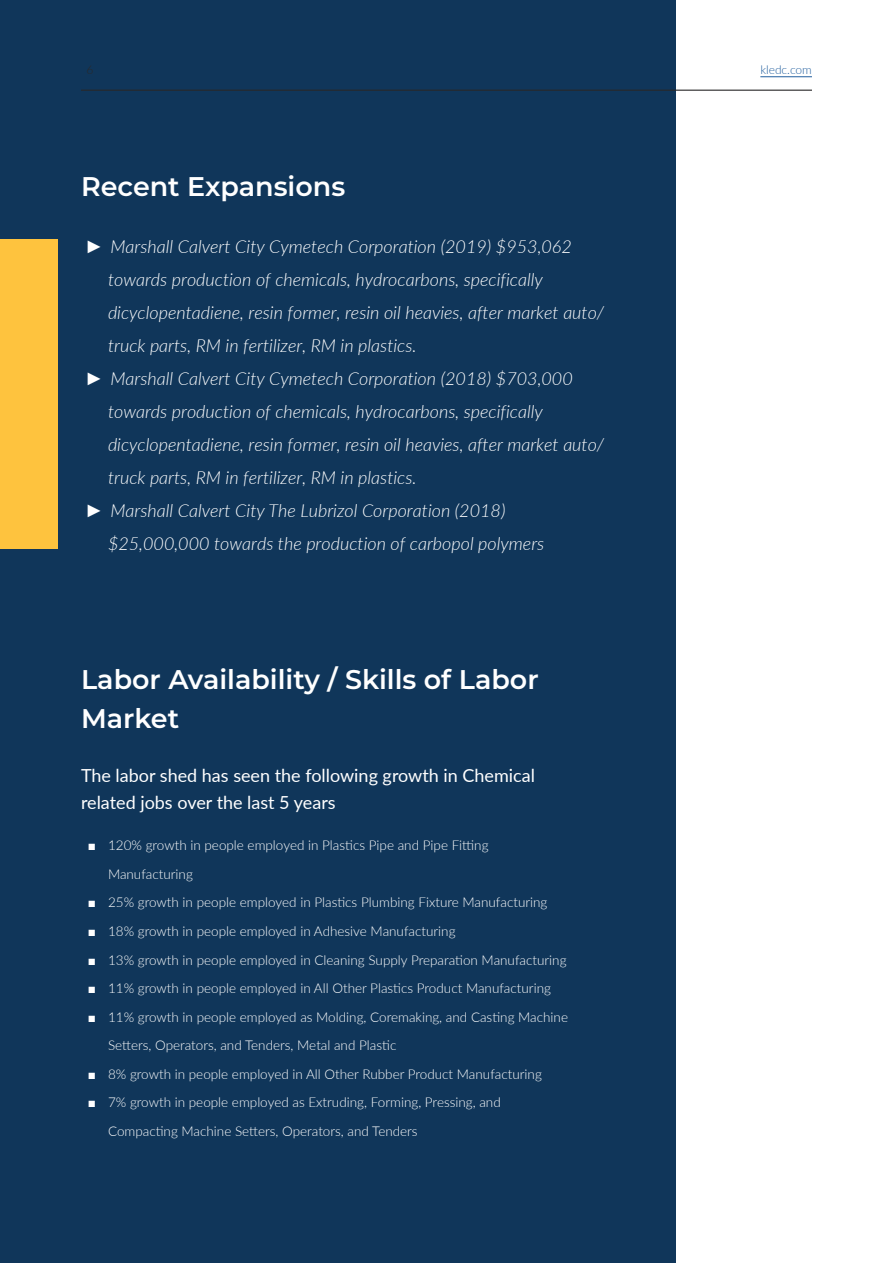
<style>
.page{position:relative;width:893px;height:1263px;background:#fff}
.page>*{position:absolute;margin:0;border:0;box-sizing:border-box;transform-origin:0 0}
.t1{font:600 27px/39px "Montserrat";color:#fff}
.t2{font:italic 300 18px "Lato";color:#fff}
.t3{font:18px/27px "Lato";color:#fff}
.t4{font:300 13.5px/28.5px "Lato";color:#fff}
.t5{font:300 12px "Lato";color:#215e9e}
.t6{font:300 12px "Lato";color:#292829}
.s1{font-family:"Arial Narrow";font-weight:400;font-style:normal}
.s2{font-family:"Arial";font-weight:400}
</style>
<div class="page">
<div style="left:0;top:0;width:675px;height:1263px;background:#10365a"></div>
<div style="left:0;top:239px;width:57px;height:309px;background:#fec33e"></div>
<hr style="left:760px;top:76px;width:52px;height:1px;background:#215e9e">
<hr style="left:81px;top:90px;width:731px;height:1px;background:#292829">
<p class="t6" style="left:86px;top:61px;width:8px">6</p>
<p class="t5" style="left:760px;top:61px;width:53px">kledc.com</p>
<h1 class="t1" style="left:81px;top:166px;width:266px">Recent Expansions</h1>
<h2 class="t2" style="left:88px;top:234px;width:486px"><span class="s1">►</span> Marshall Calvert City Cymetech Corporation (2019) $953,062</h2>
<h2 class="t2" style="left:108px;top:267px;width:436px">towards production of chemicals, hydrocarbons, specifically</h2>
<h2 class="t2" style="left:108px;top:300px;width:498px">dicyclopentadiene, resin former, resin oil heavies, after market auto/</h2>
<h2 class="t2" style="left:108px;top:333px;width:310px">truck parts, RM in fertilizer, RM in plastics.</h2>
<h2 class="t2" style="left:88px;top:366px;width:487px"><span class="s1">►</span> Marshall Calvert City Cymetech Corporation (2018) $703,000</h2>
<h2 class="t2" style="left:108px;top:399px;width:436px">towards production of chemicals, hydrocarbons, specifically</h2>
<h2 class="t2" style="left:108px;top:432px;width:498px">dicyclopentadiene, resin former, resin oil heavies, after market auto/</h2>
<h2 class="t2" style="left:108px;top:465px;width:310px">truck parts, RM in fertilizer, RM in plastics.</h2>
<h2 class="t2" style="left:88px;top:498px;width:419px"><span class="s1">►</span> Marshall Calvert City The Lubrizol Corporation (2018)</h2>
<h2 class="t2" style="left:108px;top:531px;width:438px">$25,000,000 towards the production of carbopol polymers</h2>
<h1 class="t1" style="left:81px;top:659px;width:459px">Labor Availability / Skills of Labor<br>Market</h1>
<h2 class="t3" style="left:81px;top:761px;width:455px">The labor shed has seen the following growth in Chemical related jobs over the last 5 years</h2>
<p class="t4" style="left:108px;top:831px;width:382px;text-indent:-20px"><span class="s2">■</span> 120% growth in people employed in Plastics Pipe and Pipe Fitting<br>Manufacturing</p>
<p class="t4" style="left:88px;top:888px;width:461px"><span class="s2">■</span> 25% growth in people employed in Plastics Plumbing Fixture Manufacturing</p>
<p class="t4" style="left:88px;top:916px;width:369px"><span class="s2">■</span> 18% growth in people employed in Adhesive Manufacturing</p>
<p class="t4" style="left:88px;top:945px;width:480px"><span class="s2">■</span> 13% growth in people employed in Cleaning Supply Preparation Manufacturing</p>
<p class="t4" style="left:88px;top:973px;width:465px"><span class="s2">■</span> 11% growth in people employed in All Other Plastics Product Manufacturing</p>
<p class="t4" style="left:108px;top:1002px;width:462px;text-indent:-20px"><span class="s2">■</span> 11% growth in people employed as Molding, Coremaking, and Casting Machine<br>Setters, Operators, and Tenders, Metal and Plastic</p>
<p class="t4" style="left:88px;top:1059px;width:456px"><span class="s2">■</span> 8% growth in people employed in All Other Rubber Product Manufacturing</p>
<p class="t4" style="left:108px;top:1087px;width:394px;text-indent:-20px"><span class="s2">■</span> 7% growth in people employed as Extruding, Forming, Pressing, and<br>Compacting Machine Setters, Operators, and Tenders</p>
</div>
